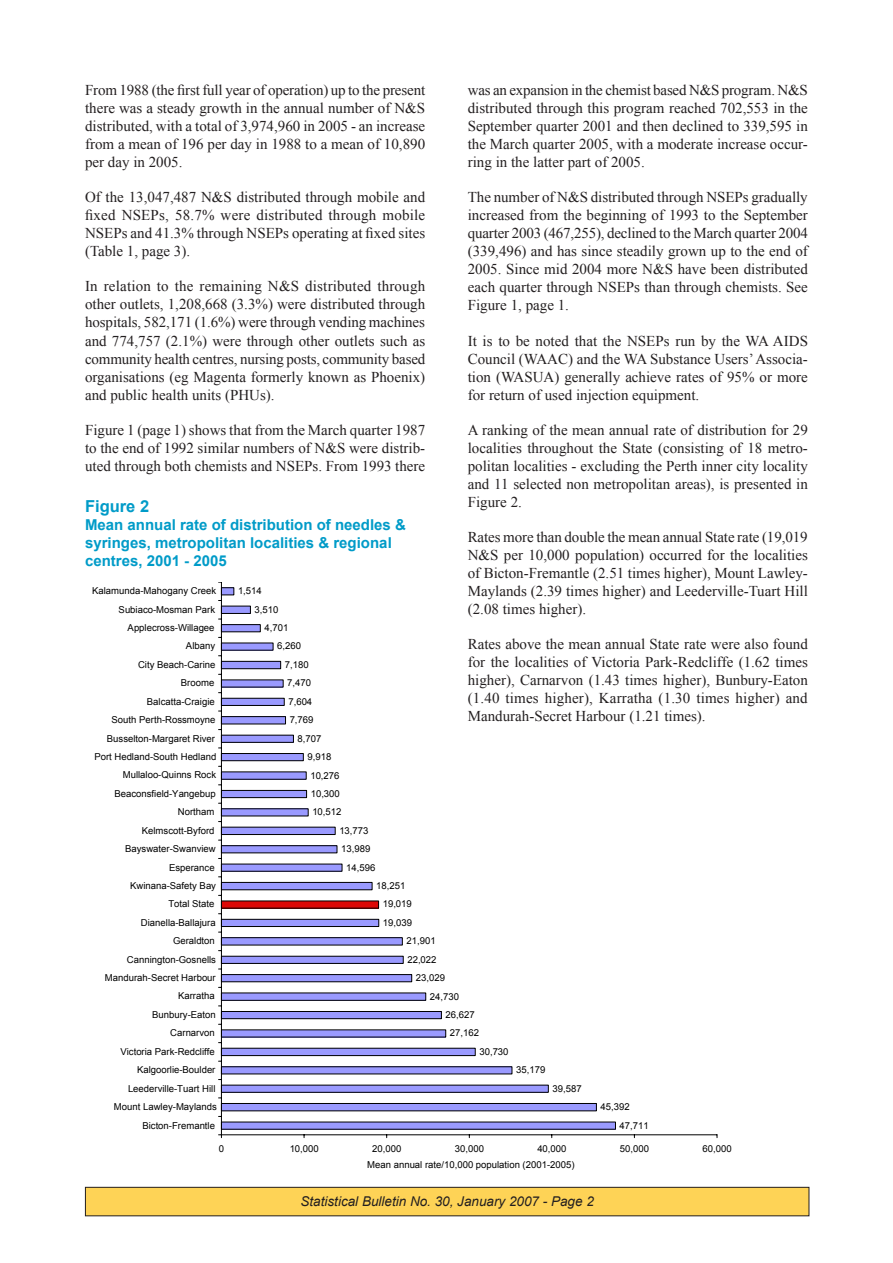
<style>
.page{position:relative;width:893px;height:1263px;background:#fff}
.page>*{position:absolute;margin:0;border:0;box-sizing:border-box;transform-origin:0 0}
.t1{font:700 16.5px "Arial";color:#009bc8}
.t2{font:15px/18px "Times New Roman";color:#231f20;text-align:justify}
.t3{font:700 15px/18px "Arial";color:#009bc8}
.t4{font:italic 13.5px "Arial";color:#231f20}
.t5{font:9.6px "Arial";color:#000}
</style>
<div class="page">
<div style="left:85px;top:1187px;width:724px;height:29px;background:#fed356"></div>
<div style="left:85px;top:1187px;width:724px;height:29px;border:1px solid #231f20"></div>
<svg style="left:218px;top:582px;width:499px;height:556px"></svg>
<p class="t2" style="left:85px;top:81px;width:342px">From 1988 (the first full year of operation) up to the present there was a steady growth in the annual number of N&amp;S distributed, with a total of 3,974,960 in 2005 - an increase from a mean of 196 per day in 1988 to a mean of 10,890 per day in 2005.</p>
<p class="t2" style="left:85px;top:188px;width:342px">Of the 13,047,487 N&amp;S distributed through mobile and fixed NSEPs, 58.7% were distributed through mobile NSEPs and 41.3% through NSEPs operating at fixed sites (Table 1, page 3).</p>
<p class="t2" style="left:85px;top:277px;width:342px">In relation to the remaining N&amp;S distributed through other outlets, 1,208,668 (3.3%) were distributed through hospitals, 582,171 (1.6%) were through vending machines and 774,757 (2.1%) were through other outlets such as community health centres, nursing posts, community based organisations (eg Magenta formerly known as Phoenix) and public health units (PHUs).</p>
<p class="t2" style="left:85px;top:420px;width:342px">Figure 1 (page 1) shows that from the March quarter 1987 to the end of 1992 similar numbers of N&amp;S were distrib&shy;uted through both chemists and NSEPs. From 1993 there</p>
<p class="t1" style="left:85px;top:495px;width:66px">Figure 2</p>
<p class="t3" style="left:85px;top:516px;width:322px">Mean annual rate of distribution of needles &amp; syringes, metropolitan localities &amp; regional centres, 2001 - 2005</p>
<p class="t5" style="left:92px;top:584px;width:126px">Kalamunda-Mahogany Creek</p>
<p class="t5" style="left:238px;top:584px;width:25px">1,514</p>
<p class="t5" style="left:119px;top:603px;width:98px">Subiaco-Mosman Park</p>
<p class="t5" style="left:255px;top:603px;width:25px">3,510</p>
<p class="t5" style="left:128px;top:621px;width:88px">Applecross-Willagee</p>
<p class="t5" style="left:264px;top:621px;width:25px">4,701</p>
<p class="t5" style="left:186px;top:640px;width:31px">Albany</p>
<p class="t5" style="left:277px;top:640px;width:25px">6,260</p>
<p class="t5" style="left:138px;top:658px;width:79px">City Beach-Carine</p>
<p class="t5" style="left:285px;top:658px;width:25px">7,180</p>
<p class="t5" style="left:181px;top:677px;width:35px">Broome</p>
<p class="t5" style="left:287px;top:677px;width:25px">7,470</p>
<p class="t5" style="left:147px;top:695px;width:69px">Balcatta-Craigie</p>
<p class="t5" style="left:288px;top:695px;width:25px">7,604</p>
<p class="t5" style="left:112px;top:713px;width:105px">South Perth-Rossmoyne</p>
<p class="t5" style="left:290px;top:714px;width:25px">7,769</p>
<p class="t5" style="left:107px;top:732px;width:110px">Busselton-Margaret River</p>
<p class="t5" style="left:298px;top:732px;width:25px">8,707</p>
<p class="t5" style="left:94px;top:750px;width:123px">Port Hedland-South Hedland</p>
<p class="t5" style="left:307px;top:750px;width:25px">9,918</p>
<p class="t5" style="left:123px;top:769px;width:95px">Mullaloo-Quinns Rock</p>
<p class="t5" style="left:310px;top:769px;width:31px">10,276</p>
<p class="t5" style="left:115px;top:787px;width:103px">Beaconsfield-Yangebup</p>
<p class="t5" style="left:311px;top:787px;width:31px">10,300</p>
<p class="t5" style="left:178px;top:806px;width:38px">Northam</p>
<p class="t5" style="left:312px;top:806px;width:31px">10,512</p>
<p class="t5" style="left:142px;top:824px;width:74px">Kelmscott-Byford</p>
<p class="t5" style="left:339px;top:824px;width:31px">13,773</p>
<p class="t5" style="left:125px;top:842px;width:92px">Bayswater-Swanview</p>
<p class="t5" style="left:341px;top:842px;width:31px">13,989</p>
<p class="t5" style="left:169px;top:861px;width:47px">Esperance</p>
<p class="t5" style="left:346px;top:861px;width:31px">14,596</p>
<p class="t5" style="left:130px;top:879px;width:87px">Kwinana-Safety Bay</p>
<p class="t5" style="left:376px;top:879px;width:31px">18,251</p>
<p class="t5" style="left:168px;top:898px;width:48px">Total State</p>
<p class="t5" style="left:383px;top:898px;width:31px">19,019</p>
<p class="t5" style="left:141px;top:916px;width:76px">Dianella-Ballajura</p>
<p class="t5" style="left:383px;top:916px;width:31px">19,039</p>
<p class="t5" style="left:173px;top:934px;width:43px">Geraldton</p>
<p class="t5" style="left:406px;top:935px;width:31px">21,901</p>
<p class="t5" style="left:127px;top:953px;width:91px">Cannington-Gosnells</p>
<p class="t5" style="left:407px;top:953px;width:31px">22,022</p>
<p class="t5" style="left:105px;top:971px;width:112px">Mandurah-Secret Harbour</p>
<p class="t5" style="left:416px;top:971px;width:31px">23,029</p>
<p class="t5" style="left:178px;top:990px;width:38px">Karratha</p>
<p class="t5" style="left:430px;top:990px;width:31px">24,730</p>
<p class="t2" style="left:468px;top:81px;width:342px">was an expansion in the chemist based N&amp;S program. N&amp;S distributed through this program reached 702,553 in the September quarter 2001 and then declined to 339,595 in the March quarter 2005, with a moderate increase occur&shy;ring in the latter part of 2005.</p>
<p class="t2" style="left:468px;top:188px;width:342px">The number of N&amp;S distributed through NSEPs gradually increased from the beginning of 1993 to the September quarter 2003 (467,255), declined to the March quarter 2004 (339,496) and has since steadily grown up to the end of 2005. Since mid 2004 more N&amp;S have been distributed each quarter through NSEPs than through chemists. See Figure 1, page 1.</p>
<p class="t2" style="left:468px;top:331px;width:342px">It is to be noted that the NSEPs run by the WA AIDS Council (WAAC) and the WA Substance Users’ Associa&shy;tion (WASUA) generally achieve rates of 95% or more for return of used injection equipment.</p>
<p class="t2" style="left:468px;top:420px;width:342px">A ranking of the mean annual rate of distribution for 29 localities throughout the State (consisting of 18 metro&shy;politan localities - excluding the Perth inner city locality and 11 selected non metropolitan areas), is presented in Figure 2.</p>
<p class="t2" style="left:468px;top:527px;width:342px">Rates more than double the mean annual State rate (19,019<br>N&amp;S per 10,000 population) occurred for the localities of Bicton-Fremantle (2.51 times higher), Mount Lawley-Maylands (2.39 times higher) and Leederville-Tuart Hill (2.08 times higher).</p>
<p class="t2" style="left:468px;top:634px;width:342px">Rates above the mean annual State rate were also found for the localities of Victoria Park-Redcliffe (1.62 times higher), Carnarvon (1.43 times higher), Bunbury-Eaton (1.40 times higher), Karratha (1.30 times higher) and Mandurah-Secret Harbour (1.21 times).</p>
<p class="t5" style="left:152px;top:1008px;width:65px">Bunbury-Eaton</p>
<p class="t5" style="left:446px;top:1008px;width:31px">26,627</p>
<p class="t5" style="left:170px;top:1027px;width:46px">Carnarvon</p>
<p class="t5" style="left:450px;top:1027px;width:31px">27,162</p>
<p class="t5" style="left:120px;top:1045px;width:96px">Victoria Park-Redcliffe</p>
<p class="t5" style="left:479px;top:1045px;width:31px">30,730</p>
<p class="t5" style="left:137px;top:1063px;width:80px">Kalgoorlie-Boulder</p>
<p class="t5" style="left:516px;top:1063px;width:31px">35,179</p>
<p class="t5" style="left:128px;top:1082px;width:89px">Leederville-Tuart Hill</p>
<p class="t5" style="left:552px;top:1082px;width:31px">39,587</p>
<p class="t5" style="left:114px;top:1100px;width:104px">Mount Lawley-Maylands</p>
<p class="t5" style="left:600px;top:1100px;width:31px">45,392</p>
<p class="t5" style="left:142px;top:1119px;width:74px">Bicton-Fremantle</p>
<p class="t5" style="left:620px;top:1119px;width:31px">47,711</p>
<p class="t5" style="left:219px;top:1142px;width:7px">0</p>
<p class="t5" style="left:290px;top:1142px;width:31px">10,000</p>
<p class="t5" style="left:372px;top:1142px;width:31px">20,000</p>
<p class="t5" style="left:455px;top:1142px;width:31px">30,000</p>
<p class="t5" style="left:537px;top:1142px;width:31px">40,000</p>
<p class="t5" style="left:620px;top:1142px;width:31px">50,000</p>
<p class="t5" style="left:703px;top:1142px;width:31px">60,000</p>
<p class="t5" style="left:367px;top:1159px;width:209px">Mean annual rate/10,000 population (2001-2005)</p>
<p class="t4" style="left:300px;top:1193px;width:284px">Statistical Bulletin No. 30, January 2007 - Page</p>
</div>
